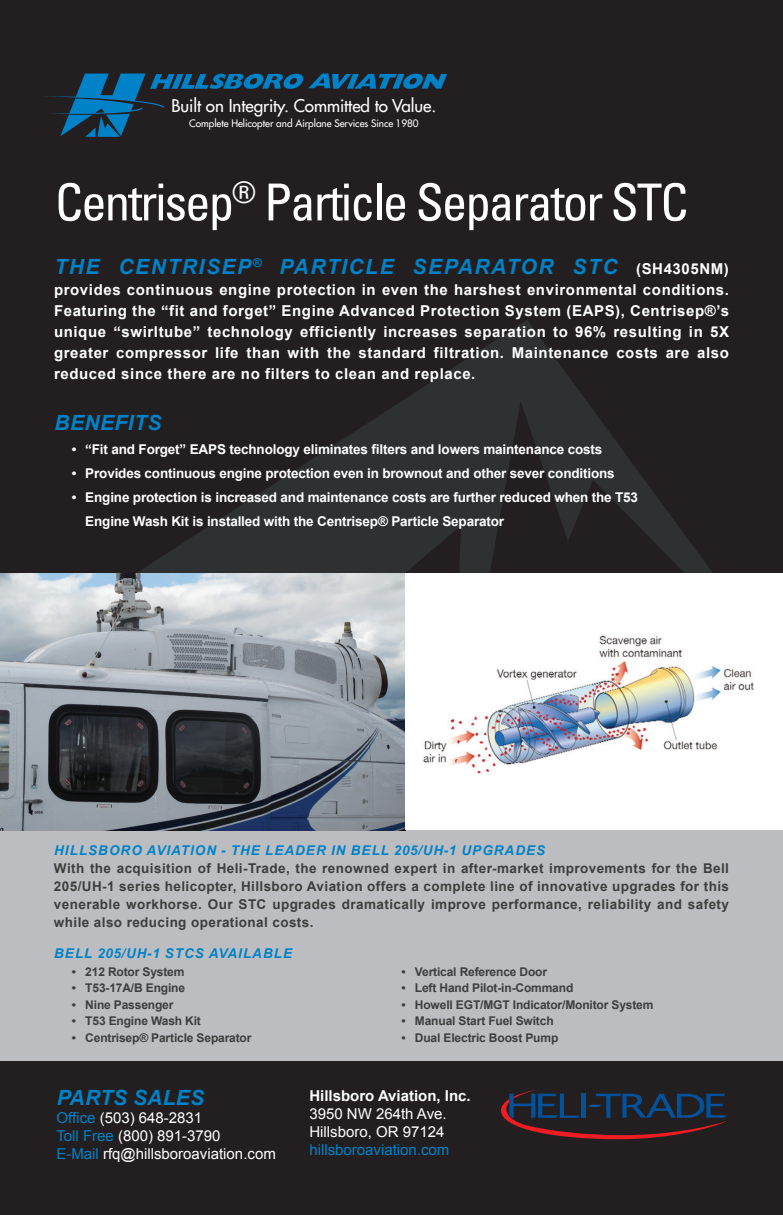
<style>
.page{position:relative;width:783px;height:1215px;background:#231f20}
.page>*{position:absolute;margin:0;border:0;box-sizing:border-box;transform-origin:0 0}
.t1{font:condensed 51px "Univers LT Std";letter-spacing:-.04em;color:#fff}
.t2{font:italic 700 21px "Arial";letter-spacing:.075em;color:#0082c8}
.t3{font:italic 700 21px "Arial";letter-spacing:.015em;color:#0082c8}
.t4{font:italic 700 21px "Arial";letter-spacing:.025em;color:#0082c8}
.t5{font:17.1px "Futura LT";letter-spacing:-.005em;color:#fff}
.t6{font:700 15px/21px "Arial";letter-spacing:.04em;color:#fff;text-align:justify}
.t7{font:15px/18px "Arial";color:#fff}
.t8{font:700 15px "Arial";color:#fff}
.t9{font:15px "Arial";color:#0082c8}
.t10{font:700 13.5px/18px "Arial";letter-spacing:.03em;color:#3e3e3f;text-align:justify}
.t11{font:700 13.5px/24px "Arial";letter-spacing:-.01em;color:#fff}
.t12{font:italic 700 13.5px "Arial";letter-spacing:.075em;color:#0082c8}
.t13{font:700 12px "Arial";letter-spacing:-.01em;color:#3e3e3f}
.t14{font:10.05px "Futura LT";letter-spacing:-.005em;color:#fff}
.s1{font-style:normal;font-size:15px;color:#fff}
.s2{color:#0082c8}
</style>
<div class="page">
<svg style="left:55px;top:320px;width:696px;height:254px"></svg>
<svg style="left:45px;top:73px;width:402px;height:64px"></svg>
<svg style="left:501px;top:1090px;width:226px;height:49px"></svg>
<div style="left:0;top:830px;width:783px;height:231px;background:#bcbdc0"></div>
<img style="left:0;top:574px;width:405px;height:256px">
<div style="left:405px;top:574px;width:378px;height:256px;background:#fff"></div>
<img style="left:423px;top:635px;width:331px;height:140px">
<p class="t5" style="left:172px;top:95px;width:266px">Built on Integrity. Committed to Value.</p>
<p class="t14" style="left:189px;top:117px;width:231px">Complete Helicopter and Airplane Services Since 1980</p>
<h1 class="t1" style="left:55px;top:170px;width:635px">Centrisep<sup>®</sup> Particle Separator STC</h1>
<h2 class="t2" style="left:54px;top:252px;width:676px">THE CENTRISEP<sup>®</sup> PARTICLE SEPARATOR STC <span class="s1">(SH4305NM)</span></h2>
<p class="t6" style="left:54px;top:279px;width:677px">provides continuous engine protection in even the harshest environmental conditions.<br>Featuring the “fit and forget” Engine Advanced Protection System (EAPS), Centrisep®’s unique “swirltube” technology efficiently increases separation to 96% resulting in 5X greater compressor life than with the standard filtration. Maintenance costs are also reduced since there are no filters to clean and replace.</p>
<h2 class="t4" style="left:54px;top:409px;width:109px">BENEFITS</h2>
<p class="t11" style="left:72px;top:438px;width:532px">• “Fit and Forget” EAPS technology eliminates filters and lowers maintenance costs</p>
<p class="t11" style="left:72px;top:462px;width:544px">• Provides continuous engine protection even in brownout and other sever conditions</p>
<p class="t11" style="left:85px;top:486px;width:554px;text-indent:-14px">• Engine protection is increased and maintenance costs are further reduced when the T53<br>Engine Wash Kit is installed with the Centrisep® Particle Separator</p>
<p class="t12" style="left:54px;top:841px;width:492px">HILLSBORO AVIATION - THE LEADER IN BELL 205/UH-1 UPGRADES</p>
<p class="t10" style="left:54px;top:859px;width:677px">With the acquisition of Heli-Trade, the renowned expert in after-market improvements for the Bell 205/UH-1 series helicopter, Hillsboro Aviation offers a complete line of innovative upgrades for this venerable workhorse. Our STC upgrades dramatically improve performance, reliability and safety while also reducing operational costs.</p>
<p class="t12" style="left:54px;top:944px;width:239px">BELL 205/UH-1 STCS AVAILABLE</p>
<p class="t13" style="left:72px;top:963px;width:114px">• 212 Rotor System</p>
<p class="t13" style="left:72px;top:980px;width:115px">• T53-17A/B Engine</p>
<p class="t13" style="left:72px;top:996px;width:103px">• Nine Passenger</p>
<p class="t13" style="left:72px;top:1013px;width:131px">• T53 Engine Wash Kit</p>
<p class="t13" style="left:72px;top:1029px;width:181px">• Centrisep® Particle Separator</p>
<p class="t13" style="left:401px;top:963px;width:147px">• Vertical Reference Door</p>
<p class="t13" style="left:401px;top:980px;width:173px">• Left Hand Pilot-in-Command</p>
<p class="t13" style="left:401px;top:996px;width:254px">• Howell EGT/MGT Indicator/Monitor System</p>
<p class="t13" style="left:401px;top:1013px;width:154px">• Manual Start Fuel Switch</p>
<p class="t13" style="left:401px;top:1029px;width:158px">• Dual Electric Boost Pump</p>
<h2 class="t3" style="left:57px;top:1084px;width:149px">PARTS SALES</h2>
<p class="t7" style="left:56px;top:1109px;width:221px"><span class="s2">Office</span> (503) 648-2831<br><span class="s2">Toll Free</span> (800) 891-3790<br><span class="s2">E-Mail</span> rfq@hillsboroaviation.com</p>
<p class="t8" style="left:309px;top:1085px;width:163px">Hillsboro Aviation, Inc.</p>
<p class="t7" style="left:309px;top:1105px;width:139px">3950 NW 264th Ave.<br>Hillsboro, OR 97124</p>
<p class="t9" style="left:309px;top:1139px;width:142px">hillsboroaviation.com</p>
</div>
